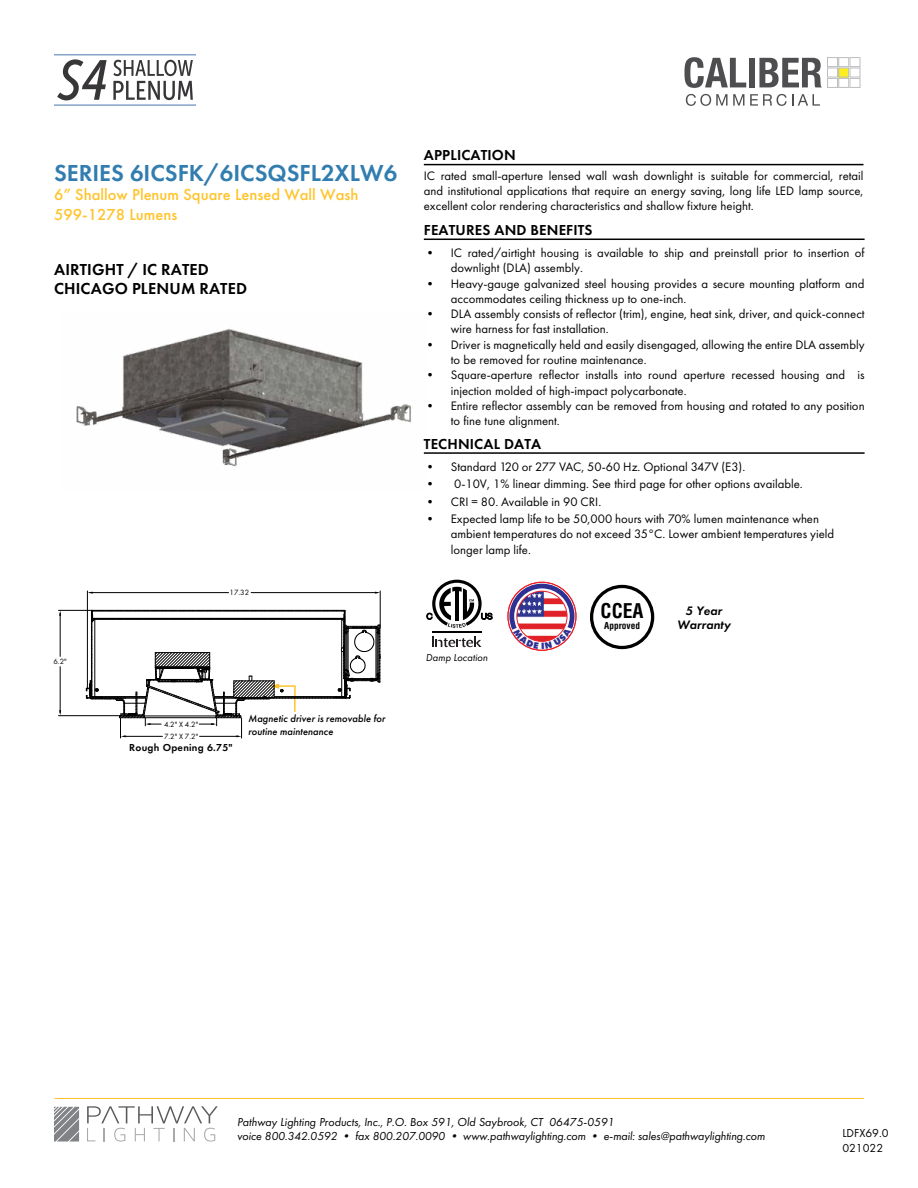
<style>
.page{position:relative;width:918px;height:1188px;background:#fff}
.page>*{position:absolute;margin:0;border:0;box-sizing:border-box;transform-origin:0 0}
.t1{font:600 24px "Futura PT";color:#327db0}
.t2{font:700 condensed 19.8px "Helvetica LT Std";color:#000}
.t3{font:500 16.5px/19.8px "Futura PT";color:#ffc42c}
.t4{font:600 16.5px/19.8px "Futura PT";letter-spacing:.01em;color:#000}
.t5{font:600 15px "Futura PT";letter-spacing:.01em;color:#000}
.t6{font:12.75px/15.3px "Futura PT";color:#000}
.t7{font:italic 600 12.75px "Futura PT";color:#000}
.t8{font:italic 12px/13.5px "Futura PT";letter-spacing:-.005em;color:#000}
.t9{font:12px/14.4px "Futura PT";color:#000}
.t10{font:italic 500 10.5px/12.6px "Futura PT";color:#000}
.t11{font:600 10.5px "Futura PT";letter-spacing:.025em;color:#000}
.t12{font:italic 10.5px "Futura PT";color:#000}
.t13{font:700 condensed 9.3px "Helvetica LT Std";color:#000}
.t14{font:7.95px "Futura PT";color:#000}
</style>
<div class="page">
<hr style="left:424px;top:164px;width:440px;height:1px;background:#000">
<hr style="left:424px;top:239px;width:441px;height:1px;background:#000">
<hr style="left:424px;top:452px;width:441px;height:2px;background:#000">
<hr style="left:55px;top:1098px;width:809px;height:1px;background:#ffc42c">
<svg style="left:432px;top:637px;width:49px;height:10px"></svg>
<hr style="left:432px;top:631px;width:49px;height:2px;background:#000">
<svg style="left:426px;top:579px;width:67px;height:49px"></svg>
<svg style="left:87px;top:1106px;width:131px;height:36px"></svg>
<svg style="left:54px;top:1107px;width:25px;height:34px"></svg>
<svg style="left:684px;top:57px;width:62px;height:31px"></svg>
<div style="left:749px;top:58px;width:6px;height:29px;background:#4e4e50"></div>
<svg style="left:759px;top:58px;width:63px;height:29px"></svg>
<div style="left:839px;top:57px;width:10px;height:10px;border:1px solid #bbbdbf"></div>
<div style="left:839px;top:78px;width:10px;height:10px;border:1px solid #bbbdbf"></div>
<div style="left:839px;top:68px;width:10px;height:9px;background:#fcee1f"></div>
<div style="left:839px;top:68px;width:10px;height:9px;border:1px solid #bbbdbf"></div>
<div style="left:850px;top:57px;width:10px;height:10px;border:1px solid #bbbdbf"></div>
<div style="left:850px;top:78px;width:10px;height:10px;border:1px solid #bbbdbf"></div>
<div style="left:850px;top:68px;width:10px;height:9px;border:1px solid #bbbdbf"></div>
<div style="left:827px;top:57px;width:11px;height:10px;border:1px solid #bbbdbf"></div>
<div style="left:827px;top:78px;width:11px;height:10px;border:1px solid #bbbdbf"></div>
<div style="left:827px;top:68px;width:11px;height:9px;border:1px solid #bbbdbf"></div>
<svg style="left:686px;top:94px;width:41px;height:12px"></svg>
<svg style="left:733px;top:94px;width:11px;height:12px"></svg>
<svg style="left:750px;top:94px;width:70px;height:12px"></svg>
<svg style="left:113px;top:60px;width:80px;height:40px"></svg>
<svg style="left:57px;top:59px;width:50px;height:41px"></svg>
<hr style="left:54px;top:104px;width:142px;height:2px;background:#84a4ca">
<hr style="left:54px;top:54px;width:142px;height:2px;background:#84a4ca">
<div style="left:590px;top:585px;width:64px;height:64px;border:3px solid #000;border-radius:50%"></div>
<img style="left:76px;top:328px;width:349px;height:139px">
<hr style="left:60px;top:667px;width:1px;height:46px;background:#000">
<hr style="left:60px;top:613px;width:1px;height:43px;background:#000">
<hr style="left:58px;top:715px;width:62px;height:1px;background:#000">
<hr style="left:58px;top:610px;width:34px;height:1px;background:#000">
<hr style="left:251px;top:592px;width:126px;height:1px;background:#000">
<hr style="left:90px;top:592px;width:139px;height:1px;background:#000">
<hr style="left:380px;top:591px;width:1px;height:37px;background:#000">
<hr style="left:87px;top:591px;width:1px;height:97px;background:#000">
<svg style="left:86px;top:610px;width:295px;height:128px"></svg>
<svg style="left:507px;top:581px;width:70px;height:70px"></svg>
<h1 class="t1" style="left:54px;top:158px;width:345px">SERIES 6ICSFK/6ICSQSFL2XLW6</h1>
<p class="t3" style="left:54px;top:185px;width:306px">6” Shallow Plenum Square Lensed Wall Wash<br>599-1278 Lumens</p>
<p class="t4" style="left:54px;top:259px;width:195px">AIRTIGHT / IC RATED<br>CHICAGO PLENUM RATED</p>
<p class="t14" style="left:53px;top:657px;width:15px">6.2"</p>
<p class="t14" style="left:230px;top:587px;width:21px">17.32</p>
<p class="t14" style="left:164px;top:719px;width:36px">4.2" X 4.2"</p>
<p class="t14" style="left:164px;top:732px;width:36px">7.2" X 7.2"</p>
<p class="t10" style="left:248px;top:712px;width:139px">Magnetic driver is removable for routine maintenance</p>
<p class="t11" style="left:129px;top:741px;width:105px">Rough Opening 6.75"</p>
<p class="t5" style="left:424px;top:146px;width:93px">APPLICATION</p>
<p class="t6" style="left:424px;top:168px;width:441px;text-align:justify">IC rated small-aperture lensed wall wash downlight is suitable for commercial, retail and institutional applications that require an energy saving, long life LED lamp source, excellent color rendering characteristics and shallow fixture height.</p>
<p class="t5" style="left:424px;top:221px;width:170px">FEATURES AND BENEFITS</p>
<p class="t6" style="left:451px;top:245px;width:415px;text-indent:-27px">• IC rated/airtight housing is available to ship and preinstall prior to insertion of downlight (DLA) assembly.</p>
<p class="t6" style="left:451px;top:276px;width:415px;text-indent:-27px">• Heavy-gauge galvanized steel housing provides a secure mounting platform and accommodates ceiling thickness up to one-inch.</p>
<p class="t6" style="left:451px;top:306px;width:415px;text-indent:-27px">• DLA assembly consists of reflector (trim), engine, heat sink, driver, and quick-connect wire harness for fast installation.</p>
<p class="t6" style="left:451px;top:337px;width:415px;text-indent:-27px">• Driver is magnetically held and easily disengaged, allowing the entire DLA assembly to be removed for routine maintenance.</p>
<p class="t6" style="left:451px;top:367px;width:415px;text-indent:-27px">• Square-aperture reflector installs into round aperture recessed housing and is injection molded of high-impact polycarbonate.</p>
<p class="t6" style="left:451px;top:398px;width:415px;text-indent:-27px">• Entire reflector assembly can be removed from housing and rotated to any position to fine tune alignment.</p>
<p class="t5" style="left:424px;top:434px;width:119px">TECHNICAL DATA</p>
<p class="t6" style="left:424px;top:459px;width:323px">• Standard 120 or 277 VAC, 50-60 Hz. Optional 347V (E3).</p>
<p class="t6" style="left:424px;top:476px;width:380px">• 0-10V, 1% linear dimming. See third page for other options available.</p>
<p class="t6" style="left:424px;top:494px;width:179px">• CRI = 80. Available in 90 CRI.</p>
<p class="t6" style="left:451px;top:511px;width:385px;text-indent:-27px">• Expected lamp life to be 50,000 hours with 70% lumen maintenance when ambient temperatures do not exceed 35°C. Lower ambient temperatures yield longer lamp life.</p>
<p class="t12" style="left:426px;top:651px;width:63px">Damp Location</p>
<h2 class="t2" style="left:601px;top:599px;width:44px">CCEA</h2>
<p class="t13" style="left:604px;top:620px;width:37px">Approved</p>
<p class="t7" style="left:686px;top:603px;width:38px">5 Year</p>
<p class="t7" style="left:677px;top:616px;width:55px">Warranty</p>
<p class="t8" style="left:237px;top:1115px;width:529px">Pathway Lighting Products, Inc., P.O. Box 591, Old Saybrook, CT 06475-0591<br>voice 800.342.0592 • fax 800.207.0090 • www.pathwaylighting.com • e-mail: sales@pathwaylighting.com</p>
<p class="t9" style="left:842px;top:1126px;width:48px">LDFX69.0<br>021022</p>
</div>
